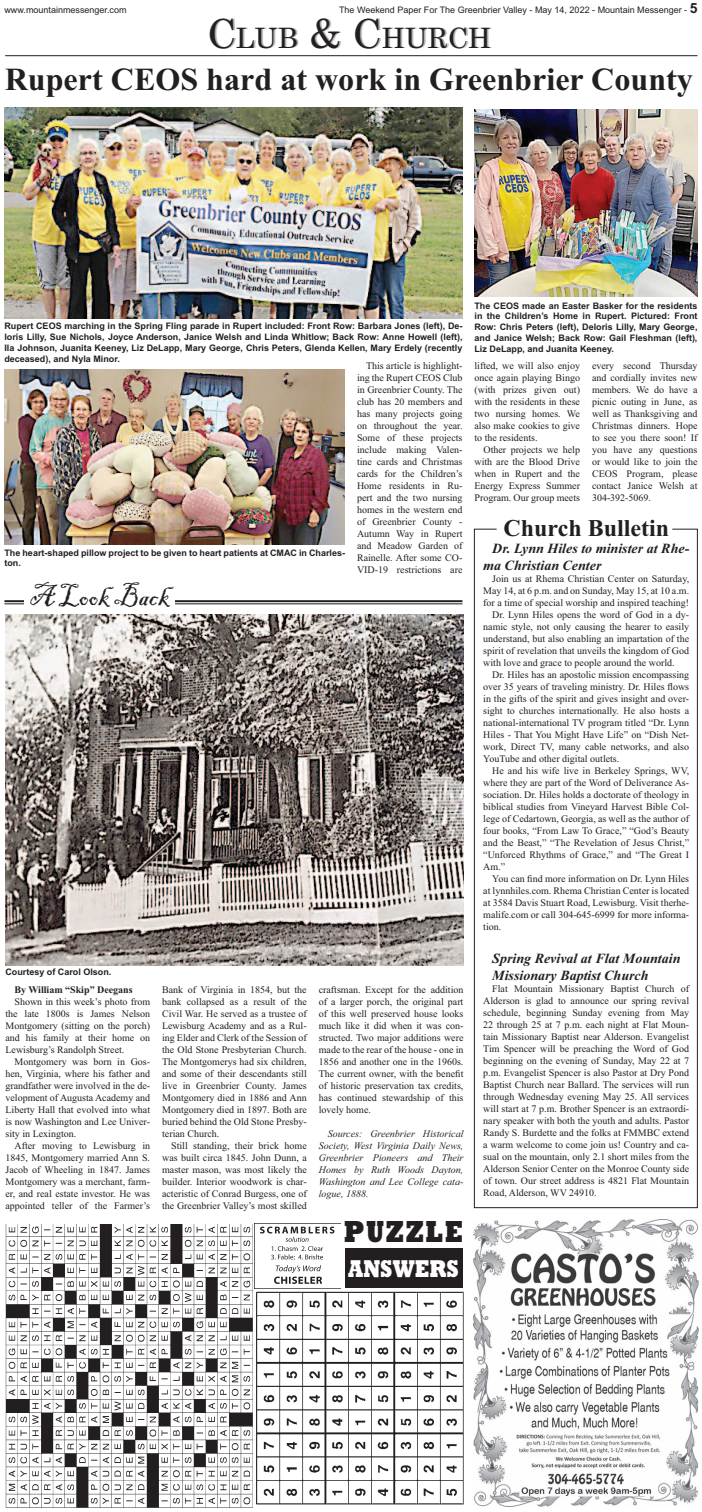
<style>
.page{position:relative;width:702px;height:1512px;background:#fff}
.page>*{position:absolute;margin:0;border:0;box-sizing:border-box;transform-origin:0 0}
.t1{font:700 32.1px "Times New Roman";color:#231f20}
.t2{font:800 30.9px "Rockwell";letter-spacing:.07em;color:#231f20;scale:.8 1}
.t3{font:30.5px "Blackadder ITC";color:#231f20;scale:.95 1}
.t4{font:28px "Century";color:#231f20}
.t5{font:800 24.7px "Rockwell";color:#fff;scale:.8 1}
.t6{font:700 24px "Times New Roman";color:#231f20}
.t7{font:italic 700 14px/16.8px "Times New Roman";color:#231f20}
.t8{font:10px/12px "Times New Roman";color:#231f20;text-align:justify}
.t9{font:italic 10px/12px "Times New Roman";color:#231f20;text-align:justify}
.t10{font:700 10px "Times New Roman";color:#231f20}
.t11{font:700 9px/10.8px "Arial";color:#231f20;text-align:justify}
.t12{font:9px "Arial";color:#231f20}
.s1{font-weight:700;font-size:14px}
.s2{font-size:40px}
</style>
<div class="page">
<hr style="left:5px;top:55px;width:692px;height:1px;background:#231f20">
<img style="left:5px;top:1224px;width:248px;height:283px">
<img style="left:256px;top:1291px;width:208px;height:214px">
<img style="left:255px;top:1223px;width:85px;height:61px">
<div style="left:346px;top:1249px;width:117px;height:39px;background:#231f20"></div>
<svg style="left:474px;top:529px;width:224px;height:679px"></svg>
<img style="left:474px;top:1220px;width:224px;height:286px">
<hr style="left:4px;top:600px;width:458px;height:2px;background:#231f20">
<hr style="left:4px;top:604px;width:458px;height:1px;background:#231f20">
<div style="left:24px;top:577px;width:151px;height:34px;background:#fff"></div>
<img style="left:4px;top:108px;width:458px;height:211px">
<img style="left:474px;top:109px;width:224px;height:188px">
<img style="left:4px;top:369px;width:341px;height:176px">
<img style="left:5px;top:614px;width:458px;height:351px">
<p class="t12" style="left:4px;top:6px;width:124px">www.mountainmessenger.com</p>
<p class="t12" style="left:339px;top:6px;width:360px">The Weekend Paper For The Greenbrier Valley - May 14, 2022 - Mountain Messenger - <span class="s1">5</span></p>
<h3 class="t4" style="left:207px;top:22px;width:286px"><span class="s2">C</span>LUB <span class="s2">&amp; C</span>HURCH</h3>
<h1 class="t1" style="left:5px;top:69px;width:690px">Rupert CEOS hard at work in Greenbrier County</h1>
<p class="t11" style="left:475px;top:301px;width:225px">The CEOS made an Easter Basker for the residents in the Children’s Home in Rupert. Pictured: Front Row: Chris Peters (left), Deloris Lilly, Mary George, and Janice Welsh; Back Row: Gail Fleshman (left), Liz DeLapp, and Juanita Keeney.</p>
<p class="t11" style="left:4px;top:322px;width:460px">Rupert CEOS marching in the Spring Fling parade in Rupert included: Front Row: Barbara Jones (left), De&shy;loris Lilly, Sue Nichols, Joyce Anderson, Janice Welsh and Linda Whitlow; Back Row: Anne Howell (left), Ila Johnson, Juanita Keeney, Liz DeLapp, Mary George, Chris Peters, Glenda Kellen, Mary Erdely (recently deceased), and Nyla Minor.</p>
<p class="t8" style="left:357px;top:360px;width:107px;text-indent:9px">This article is highlight&shy;ing the Rupert CEOS Club in Greenbrier County. The club has 20 members and has many projects going on throughout the year.<br>Some of these projects include making Valen&shy;tine cards and Christmas cards for the Children’s Home residents in Ru&shy;pert and the two nursing homes in the western end of Greenbrier County - Autumn Way in Rupert and Meadow Garden of Rainelle. After some CO-VID-19 restrictions are</p>
<p class="t8" style="left:474px;top:360px;width:107px">lifted, we will also enjoy once again playing Bingo (with prizes given out) with the residents in these two nursing homes. We also make cookies to give to the residents.</p>
<p class="t8" style="left:592px;top:360px;width:107px">every second Thursday and cordially invites new members. We do have a picnic outing in June, as well as Thanksgiving and Christmas dinners. Hope to see you there soon! If you have any questions or would like to join the CEOS Program, please contact Janice Welsh at 304-392-5069.</p>
<p class="t8" style="left:474px;top:444px;width:107px;text-indent:9px">Other projects we help with are the Blood Drive when in Rupert and the Energy Express Summer Program. Our group meets</p>
<h3 class="t6" style="left:503px;top:520px;width:167px">Church Bulletin</h3>
<h3 class="t7" style="left:483px;top:540px;width:208px;text-indent:9px">Dr. Lynn Hiles to minister at Rhe&shy;ma Christian Center</h3>
<p class="t8" style="left:492px;top:573px;width:198px">Join us at Rhema Christian Center on Saturday,</p>
<p class="t8" style="left:483px;top:585px;width:207px">May 14, at 6 p.m. and on Sunday, May 15, at 10 a.m.</p>
<p class="t8" style="left:483px;top:597px;width:207px">for a time of special worship and inspired teaching!</p>
<p class="t8" style="left:492px;top:609px;width:198px">Dr. Lynn Hiles opens the word of God in a dy-</p>
<p class="t8" style="left:483px;top:621px;width:207px">namic style, not only causing the hearer to easily</p>
<p class="t8" style="left:483px;top:633px;width:207px">understand, but also enabling an impartation of the</p>
<p class="t8" style="left:483px;top:645px;width:207px">spirit of revelation that unveils the kingdom of God</p>
<p class="t8" style="left:483px;top:657px;width:193px">with love and grace to people around the world.</p>
<p class="t8" style="left:492px;top:669px;width:198px">Dr. Hiles has an apostolic mission encompassing</p>
<p class="t8" style="left:483px;top:681px;width:207px">over 35 years of traveling ministry. Dr. Hiles flows</p>
<p class="t8" style="left:483px;top:693px;width:207px">in the gifts of the spirit and gives insight and over-</p>
<p class="t8" style="left:483px;top:705px;width:207px">sight to churches internationally. He also hosts a</p>
<p class="t8" style="left:483px;top:717px;width:207px">national-international TV program titled “Dr. Lynn</p>
<p class="t8" style="left:483px;top:729px;width:207px">Hiles - That You Might Have Life” on “Dish Net-</p>
<p class="t8" style="left:483px;top:741px;width:207px">work, Direct TV, many cable networks, and also</p>
<p class="t8" style="left:483px;top:753px;width:138px">YouTube and other digital outlets.</p>
<p class="t8" style="left:492px;top:765px;width:198px">He and his wife live in Berkeley Springs, WV,</p>
<p class="t8" style="left:483px;top:777px;width:207px">where they are part of the Word of Deliverance As-</p>
<p class="t8" style="left:483px;top:789px;width:207px">sociation. Dr. Hiles holds a doctorate of theology in</p>
<p class="t8" style="left:483px;top:801px;width:207px">biblical studies from Vineyard Harvest Bible Col-</p>
<p class="t8" style="left:483px;top:813px;width:207px">lege of Cedartown, Georgia, as well as the author of</p>
<p class="t8" style="left:483px;top:825px;width:207px">four books, “From Law To Grace,” “God’s Beauty</p>
<p class="t8" style="left:483px;top:837px;width:207px">and the Beast,” “The Revelation of Jesus Christ,”</p>
<p class="t8" style="left:483px;top:849px;width:207px">“Unforced Rhythms of Grace,” and “The Great I</p>
<p class="t8" style="left:483px;top:861px;width:23px">Am.”</p>
<p class="t8" style="left:492px;top:873px;width:198px">You can find more information on Dr. Lynn Hiles</p>
<p class="t8" style="left:483px;top:885px;width:207px">at lynnhiles.com. Rhema Christian Center is located</p>
<p class="t8" style="left:483px;top:897px;width:207px">at 3584 Davis Stuart Road, Lewisburg. Visit therhe-</p>
<p class="t8" style="left:483px;top:909px;width:207px">malife.com or call 304-645-6999 for more informa-</p>
<p class="t8" style="left:483px;top:921px;width:20px">tion.</p>
<h3 class="t7" style="left:492px;top:950px;width:190px">Spring Revival at Flat Mountain<br>Missionary Baptist Church</h3>
<p class="t8" style="left:483px;top:984px;width:207px;text-indent:9px">Flat Mountain Missionary Baptist Church of Alderson is glad to announce our spring revival schedule, beginning Sunday evening from May 22 through 25 at 7 p.m. each night at Flat Moun&shy;tain Missionary Baptist near Alderson. Evangelist Tim Spencer will be preaching the Word of God beginning on the evening of Sunday, May 22 at 7 p.m. Evangelist Spencer is also Pastor at Dry Pond Baptist Church near Ballard. The services will run through Wednesday evening May 25. All services will start at 7 p.m. Brother Spencer is an extraordi&shy;nary speaker with both the youth and adults. Pastor Randy S. Burdette and the folks at FMMBC extend a warm welcome to come join us! Country and ca&shy;sual on the mountain, only 2.1 short miles from the Alderson Senior Center on the Monroe County side of town. Our street address is 4821 Flat Mountain Road, Alderson, WV 24910.</p>
<p class="t11" style="left:5px;top:548px;width:342px">The heart-shaped pillow project to be given to heart patients at CMAC in Charles&shy;ton.</p>
<h3 class="t3" style="left:30px;top:576px;width:148px">A Look Back</h3>
<p class="t11" style="left:5px;top:967px;width:108px">Courtesy of Carol Olson.</p>
<p class="t8" style="left:162px;top:984px;width:146px">Bank of Virginia in 1854, but the bank collapsed as a result of the Civil War. He served as a trustee of Lewisburg Academy and as a Rul&shy;ing Elder and Clerk of the Session of the Old Stone Presbyterian Church.<br>The Montgomerys had six children, and some of their descendants still live in Greenbrier County. James Montgomery died in 1886 and Ann Montgomery died in 1897. Both are buried behind the Old Stone Presby&shy;terian Church.</p>
<p class="t8" style="left:162px;top:1140px;width:146px;text-indent:9px">Still standing, their brick home was built circa 1845. John Dunn, a master mason, was most likely the builder. Interior woodwork is char&shy;acteristic of Conrad Burgess, one of the Greenbrier Valley’s most skilled</p>
<p class="t8" style="left:319px;top:984px;width:146px">craftsman. Except for the addition of a larger porch, the original part of this well preserved house looks much like it did when it was con&shy;structed. Two major additions were made to the rear of the house - one in 1856 and another one in the 1960s.<br>The current owner, with the benefit of historic preservation tax credits, has continued stewardship of this lovely home.</p>
<p class="t9" style="left:319px;top:1128px;width:146px;text-indent:9px">Sources: Greenbrier Historical Society, West Virginia Daily News, Greenbrier Pioneers and Their Homes by Ruth Woods Dayton, Washington and Lee College cata&shy;logue, 1888.</p>
<p class="t10" style="left:14px;top:986px;width:120px">By William “Skip” Deegans</p>
<p class="t8" style="left:5px;top:996px;width:146px;text-indent:9px">Shown in this week’s photo from the late 1800s is James Nelson Montgomery (sitting on the porch) and his family at their home on Lewisburg’s Randolph Street.</p>
<p class="t8" style="left:5px;top:1056px;width:146px;text-indent:9px">Montgomery was born in Gos&shy;hen, Virginia, where his father and grandfather were involved in the de&shy;velopment of Augusta Academy and Liberty Hall that evolved into what is now Washington and Lee Univer&shy;sity in Lexington.</p>
<p class="t8" style="left:5px;top:1140px;width:146px;text-indent:9px">After moving to Lewisburg in 1845, Montgomery married Ann S.<br>Jacob of Wheeling in 1847. James Montgomery was a merchant, farm&shy;er, and real estate investor. He was appointed teller of the Farmer’s</p>
<h2 class="t2" style="left:344px;top:1222px;width:151px">PUZZLE</h2>
<h3 class="t5" style="left:348px;top:1260px;width:140px">ANSWERS</h3>
</div>
